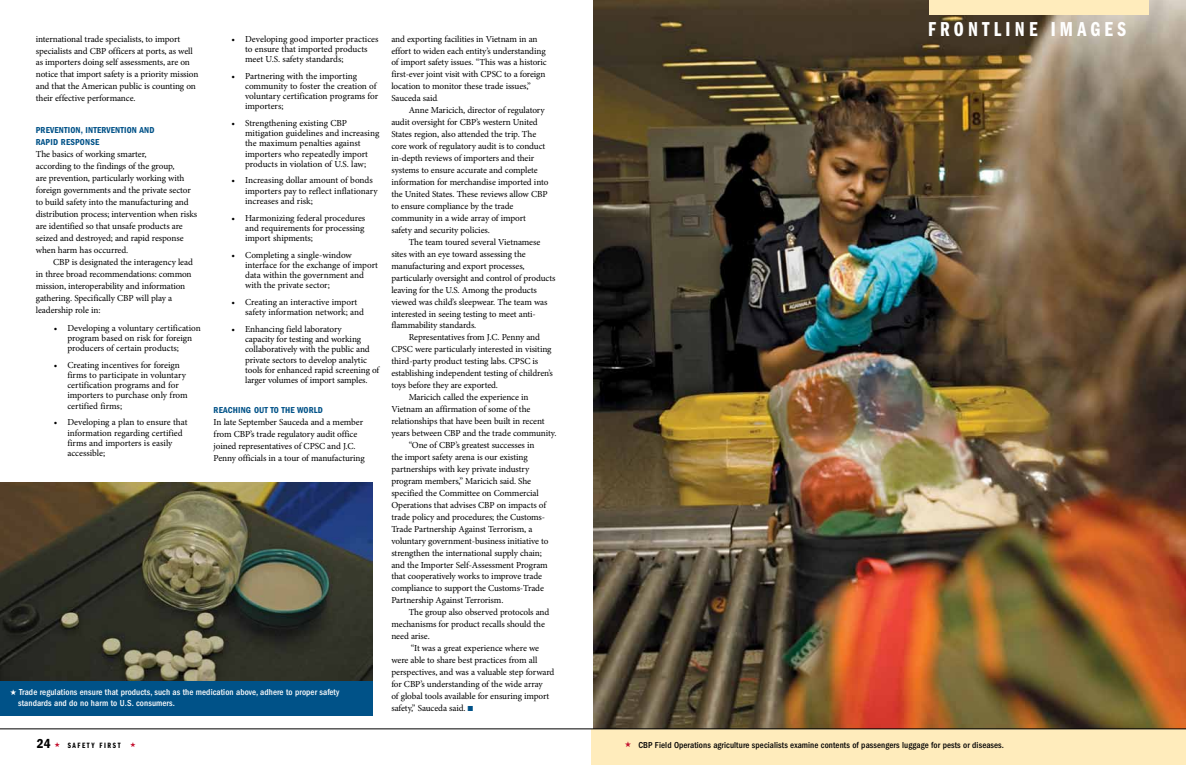
<style>
.page{position:relative;width:1186px;height:765px;background:#fff}
.page>*{position:absolute;margin:0;border:0;box-sizing:border-box;transform-origin:0 0}
.t1{font:20.9px "ITC Franklin Gothic Std Dm Cp";letter-spacing:.2em;color:#fff}
.t2{font:9.2px/12px "Minion Pro";letter-spacing:-.01em;color:#000}
.t3{font:500 condensed 9px/11px "ITC Franklin Gothic Std";letter-spacing:.01em;color:#fff}
.t4{font:500 condensed 9px "ITC Franklin Gothic Std";letter-spacing:.01em;color:#000}
.t5{font:9px/12px "ITC Franklin Gothic Std Dm Cd";letter-spacing:.02em;color:#005288}
.t6{font:8px "ITC Franklin Gothic Std Dm Cp";letter-spacing:.2em;color:#000}
.s1{font-family:"ITC Franklin Gothic Std Dm Cd";font-size:13.4px}
.s2{color:#c41230}
.s3{font-family:"Solex Regular Lining";font-size:5px}
</style>
<div class="page">
<img style="left:593px;top:0;width:593px;height:729px">
<div style="left:929px;top:0;width:220px;height:15px;background:#ffecbc"></div>
<div style="left:592px;top:729px;width:594px;height:36px;background:#ffecbc"></div>
<hr style="left:0;top:729px;width:1186px;height:1px;background:#000">
<img style="left:0;top:482px;width:372px;height:199px">
<div style="left:0;top:681px;width:372px;height:35px;background:#005288"></div>
<p class="t2" style="left:36px;top:33px;width:164px">international trade specialists, to import specialists and CBP officers at ports, as well as importers doing self assessments, are on notice that import safety is a priority mission and that the American public is counting on their effective performance.</p>
<p class="t5" style="left:36px;top:124px;width:120px">PREVENTION, INTERVENTION AND<br>RAPID RESPONSE</p>
<p class="t2" style="left:36px;top:148px;width:163px">The basics of working smarter,<br>according to the findings of the group,<br>are prevention, particularly working with foreign governments and the private sector to build safety into the manufacturing and distribution process; intervention when risks are identified so that unsafe products are seized and destroyed; and rapid response when harm has occurred.</p>
<p class="t2" style="left:36px;top:256px;width:159px;text-indent:17px">CBP is designated the interagency lead in three broad recommendations: common mission, interoperability and information gathering. Specifically CBP will play a leadership role in:</p>
<p class="t2" style="left:67px;top:323px;width:135px;line-height:10.2px;text-indent:-14px">• Developing a voluntary certification program based on risk for foreign producers of certain products;</p>
<p class="t2" style="left:67px;top:360px;width:122px;line-height:10.2px;text-indent:-14px">• Creating incentives for foreign firms to participate in voluntary certification programs and for importers to purchase only from certified firms;</p>
<p class="t2" style="left:67px;top:417px;width:122px;line-height:10.2px;text-indent:-14px">• Developing a plan to ensure that information regarding certified firms and importers is easily accessible;</p>
<p class="t2" style="left:245px;top:34px;width:135px;line-height:10.2px;text-indent:-14px">• Developing good importer practices to ensure that imported products meet U.S. safety standards;</p>
<p class="t2" style="left:245px;top:71px;width:135px;line-height:10.2px;text-indent:-14px">• Partnering with the importing community to foster the creation of voluntary certification programs for importers;</p>
<p class="t2" style="left:245px;top:118px;width:136px;line-height:10.2px;text-indent:-14px">• Strengthening existing CBP mitigation guidelines and increasing the maximum penalties against importers who repeatedly import products in violation of U.S. law;</p>
<p class="t2" style="left:245px;top:176px;width:134px;line-height:10.2px;text-indent:-14px">• Increasing dollar amount of bonds importers pay to reflect inflationary increases and risk;</p>
<p class="t2" style="left:245px;top:213px;width:122px;line-height:10.2px;text-align:justify;text-indent:-14px">• Harmonizing federal procedures and requirements for processing import shipments;</p>
<p class="t2" style="left:245px;top:250px;width:134px;line-height:10.2px;text-indent:-14px">• Completing a single-window interface for the exchange of import data within the government and with the private sector;</p>
<p class="t2" style="left:245px;top:297px;width:120px;line-height:10.2px;text-indent:-14px">• Creating an interactive import safety information network; and</p>
<p class="t2" style="left:245px;top:324px;width:137px;line-height:10.2px;text-indent:-14px">• Enhancing field laboratory<br>capacity for testing and working collaboratively with the public and private sectors to develop analytic tools for enhanced rapid screening of larger volumes of import samples.</p>
<p class="t5" style="left:214px;top:405px;width:111px">REACHING OUT TO THE WORLD</p>
<p class="t2" style="left:214px;top:417px;width:153px">In late September Sauceda and a member from CBP’s trade regulatory audit office joined representatives of CPSC and J.C.<br>Penny officials in a tour of manufacturing</p>
<p class="t3" style="left:18px;top:686px;width:323px;text-indent:-8px">★ Trade regulations ensure that products, such as the medication above, adhere to proper safety standards and do no harm to U.S. consumers.</p>
<p class="t6" style="left:37px;top:741px;width:101px"><span class="s1">24</span> <span class="s2">★</span> SAF ETY F IRST <span class="s2">★</span></p>
<p class="t2" style="left:391px;top:33px;width:157px">and exporting facilities in Vietnam in an effort to widen each entity’s understanding of import safety issues. “This was a historic first-ever joint visit with CPSC to a foreign location to monitor these trade issues,” Sauceda said<span class="s3">.</span></p>
<p class="t2" style="left:391px;top:104px;width:159px;text-indent:17px">Anne Maricich, director of regulatory audit oversight for CBP’s western United States region, also attended the trip. The core work of regulatory audit is to conduct in-depth reviews of importers and their systems to ensure accurate and complete information for merchandise imported into the United States. These reviews allow CBP to ensure compliance by the trade community in a wide array of import safety and security policies.</p>
<p class="t2" style="left:409px;top:236px;width:133px">The team toured several Vietnamese</p>
<p class="t2" style="left:391px;top:248px;width:136px">sites with an eye toward assessing the</p>
<p class="t2" style="left:391px;top:260px;width:135px">manufacturing and export processes,</p>
<p class="t2" style="left:391px;top:272px;width:166px">particularly oversight and control of products</p>
<p class="t2" style="left:391px;top:284px;width:147px">leaving for the U.S. Among the products</p>
<p class="t2" style="left:391px;top:296px;width:158px">viewed was child’s sleepwear. The team was</p>
<p class="t2" style="left:391px;top:308px;width:146px">interested in seeing testing to meet anti-</p>
<p class="t2" style="left:391px;top:320px;width:87px">flammability standards.</p>
<p class="t2" style="left:409px;top:332px;width:133px">Representatives from J.C. Penny and</p>
<p class="t2" style="left:391px;top:343px;width:162px">CPSC were particularly interested in visiting</p>
<p class="t2" style="left:391px;top:355px;width:148px">third-party product testing labs. CPSC is</p>
<p class="t2" style="left:391px;top:367px;width:163px">establishing independent testing of children’s</p>
<p class="t2" style="left:391px;top:379px;width:108px">toys before they are exported.</p>
<p class="t2" style="left:409px;top:391px;width:121px">Maricich called the experience in</p>
<p class="t2" style="left:391px;top:403px;width:140px">Vietnam an affirmation of some of the</p>
<p class="t2" style="left:391px;top:415px;width:155px">relationships that have been built in recent</p>
<p class="t2" style="left:391px;top:427px;width:167px">years between CBP and the trade community.</p>
<p class="t2" style="left:409px;top:439px;width:127px">“One of CBP’s greatest successes in</p>
<p class="t2" style="left:391px;top:451px;width:138px">the import safety arena is our existing</p>
<p class="t2" style="left:391px;top:463px;width:140px">partnerships with key private industry</p>
<p class="t2" style="left:391px;top:475px;width:141px">program members,” Maricich said. She</p>
<p class="t2" style="left:391px;top:487px;width:149px">specified the Committee on Commercial</p>
<p class="t2" style="left:391px;top:499px;width:157px">Operations that advises CBP on impacts of</p>
<p class="t2" style="left:391px;top:511px;width:155px">trade policy and procedures; the Customs-</p>
<p class="t2" style="left:391px;top:523px;width:143px">Trade Partnership Against Terrorism, a</p>
<p class="t2" style="left:391px;top:535px;width:159px">voluntary government-business initiative to</p>
<p class="t2" style="left:391px;top:547px;width:152px">strengthen the international supply chain;</p>
<p class="t2" style="left:391px;top:559px;width:158px">and the Importer Self-Assessment Program</p>
<p class="t2" style="left:391px;top:571px;width:152px">that cooperatively works to improve trade</p>
<p class="t2" style="left:391px;top:583px;width:154px">compliance to support the Customs-Trade</p>
<p class="t2" style="left:391px;top:594px;width:114px">Partnership Against Terrorism.</p>
<p class="t2" style="left:409px;top:606px;width:142px">The group also observed protocols and</p>
<p class="t2" style="left:391px;top:618px;width:155px">mechanisms for product recalls should the</p>
<p class="t2" style="left:391px;top:630px;width:40px">need arise.</p>
<p class="t2" style="left:411px;top:642px;width:130px">“It was a great experience where we</p>
<p class="t2" style="left:391px;top:654px;width:147px">were able to share best practices from all</p>
<p class="t2" style="left:391px;top:666px;width:165px">perspectives, and was a valuable step forward</p>
<p class="t2" style="left:391px;top:678px;width:153px">for CBP’s understanding of the wide array</p>
<p class="t2" style="left:391px;top:690px;width:159px">of global tools available for ensuring import</p>
<p class="t2" style="left:391px;top:702px;width:76px">safety,” Sauceda said.</p>
<h1 class="t1" style="left:928px;top:18px;width:199px">FRONTLINE IMAGES</h1>
<p class="t4" style="left:625px;top:740px;width:381px"><span class="s2">★</span> CBP Field Operations agriculture specialists examine contents of passengers luggage for pests or diseases.</p>
</div>
